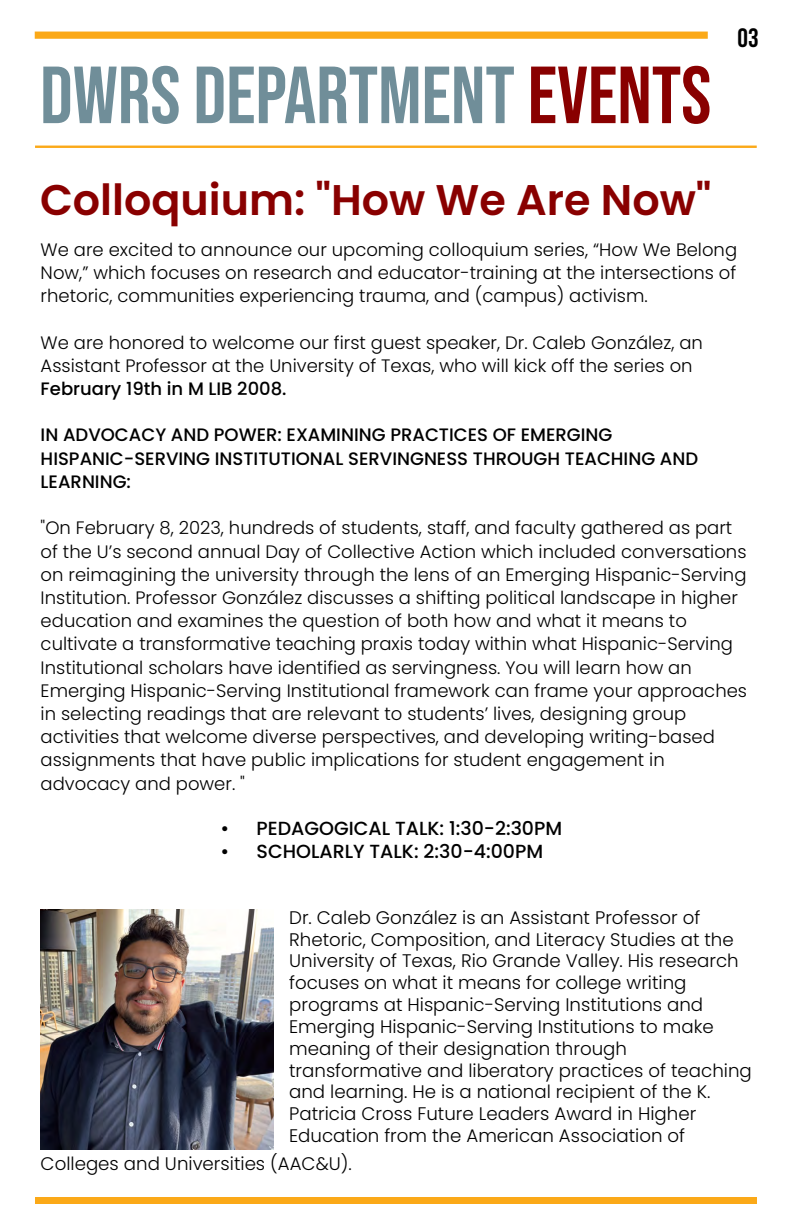
<style>
.page{position:relative;width:792px;height:1224px;background:#fff}
.page>*{position:absolute;margin:0;border:0;box-sizing:border-box;transform-origin:0 0}
.t1{font:80.8px "Bebas Neue";color:#708e99}
.t2{font:600 42.9px "Poppins";color:#890000}
.t3{font:700 26.6px "Bebas Neue";color:#000}
.t4{font:500 19px "Poppins";color:#000}
.t5{font:300 18.2px/21.8px "Poppins";color:#000}
.t6{font:300 18px/23.2px "Poppins";color:#000}
.t7{font:500 18px/23.2px "Poppins";color:#000}
.s1{color:#890000}
</style>
<div class="page">
<hr style="left:35px;top:146px;width:722px;height:2px;background:#fba918">
<div style="left:35px;top:1197px;width:722px;height:7px;background:#fba918"></div>
<div style="left:35px;top:32px;width:673px;height:7px;background:#fba918"></div>
<img style="left:41px;top:909px;width:232px;height:241px">
<h1 class="t1" style="left:40px;top:49px;width:673px">DWRS DEPARTMENT <span class="s1">EVENTS</span></h1>
<h3 class="t3" style="left:737px;top:23px;width:23px">03</h3>
<h2 class="t2" style="left:40px;top:175px;width:673px">Colloquium: "How We Are Now"</h2>
<p class="t6" style="left:41px;top:238px;width:698px;text-align:justify">We are excited to announce our upcoming colloquium series, “How We Belong Now,” which focuses on research and educator-training at the intersections of rhetoric, communities experiencing trauma, and (campus) activism.</p>
<p class="t6" style="left:41px;top:331px;width:664px">We are honored to welcome our first guest speaker, Dr. Caleb González, an<br>Assistant Professor at the University of Texas, who will kick off the series on</p>
<p class="t7" style="left:41px;top:377px;width:247px">February 19th in M LIB 2008.</p>
<p class="t7" style="left:41px;top:424px;width:659px">IN ADVOCACY AND POWER: EXAMINING PRACTICES OF EMERGING<br>HISPANIC-SERVING INSTITUTIONAL SERVINGNESS THROUGH TEACHING AND<br>LEARNING:</p>
<p class="t6" style="left:41px;top:516px;width:708px">"On February 8, 2023, hundreds of students, staff, and faculty gathered as part of the U’s second annual Day of Collective Action which included conversations on reimagining the university through the lens of an Emerging Hispanic-Serving Institution. Professor González discusses a shifting political landscape in higher education and examines the question of both how and what it means to cultivate a transformative teaching praxis today within what Hispanic-Serving Institutional scholars have identified as servingness. You will learn how an Emerging Hispanic-Serving Institutional framework can frame your approaches in selecting readings that are relevant to students’ lives, designing group activities that welcome diverse perspectives, and developing writing-based assignments that have public implications for student engagement in advocacy and power. "</p>
<p class="t4" style="left:221px;top:817px;width:343px">• PEDAGOGICAL TALK: 1:30-2:30PM</p>
<p class="t4" style="left:221px;top:840px;width:324px">• SCHOLARLY TALK: 2:30-4:00PM</p>
<p class="t5" style="left:289px;top:907px;width:464px">Dr. Caleb González is an Assistant Professor of Rhetoric, Composition, and Literacy Studies at the University of Texas, Rio Grande Valley. His research focuses on what it means for college writing programs at Hispanic-Serving Institutions and Emerging Hispanic-Serving Institutions to make meaning of their designation through transformative and liberatory practices of teaching and learning. He is a national recipient of the K.<br>Patricia Cross Future Leaders Award in Higher Education from the American Association of</p>
<p class="t5" style="left:41px;top:1153px;width:313px">Colleges and Universities (AAC&amp;U).</p>
</div>
